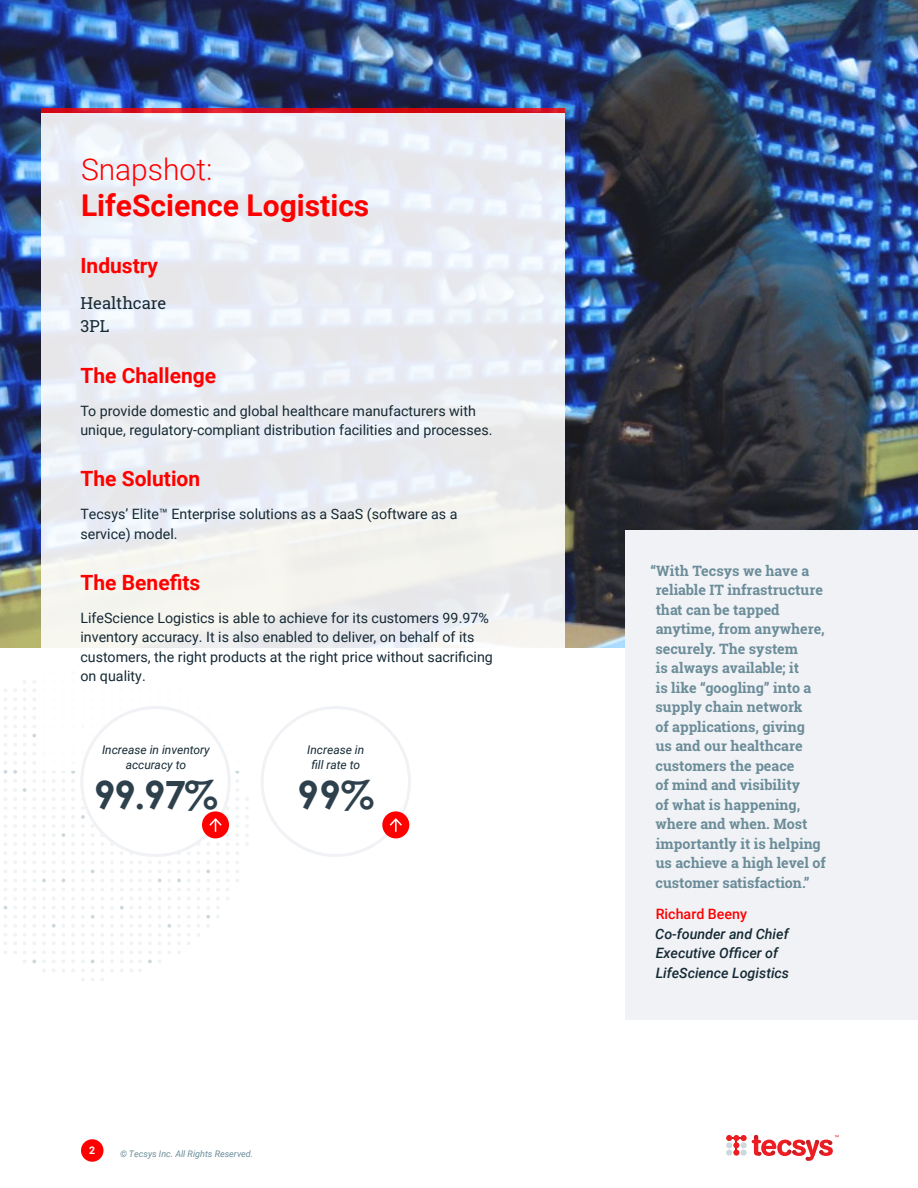
<style>
.page{position:relative;width:918px;height:1188px;background:#fff}
.page>*{position:absolute;margin:0;border:0;box-sizing:border-box;transform-origin:0 0}
.t1{font:700 39px "Century Gothic Pro";color:#2d404b}
.t2{font:700 30px "Roboto";color:#f00}
.t3{font:300 30px "Roboto";color:#f00}
.t4{font:700 21px "Roboto";color:#f00}
.t5{font:16.5px/22.5px "Roboto Slab";color:#152934}
.t6{font:14.25px/19.5px "Roboto";color:#152934}
.t7{font:700 14.25px/19.5px "Roboto Slab";color:#6b8c99}
.t8{font:italic 500 14.25px/19.5px "Roboto";color:#152934}
.t9{font:500 14.25px "Roboto";color:#f00}
.t10{font:italic 12px/14.4px "Roboto";color:#152934;text-align:center}
.t11{font:700 10.5px "Roboto";color:#fff}
.t12{font:italic 9px "Roboto";color:#6b8c99}
</style>
<div class="page">
<div style="left:81px;top:1139px;width:23px;height:23px;background:#f00;border-radius:50%"></div>
<svg style="left:726px;top:1135px;width:107px;height:26px"></svg>
<img style="left:0;top:0;width:918px;height:648px">
<svg style="left:41px;top:108px;width:524px;height:6px;background:#db343f"></svg>
<svg style="left:206px;top:870px;width:4px;height:3px"></svg>
<svg style="left:226px;top:870px;width:13px;height:3px"></svg>
<svg style="left:245px;top:797px;width:4px;height:49px"></svg>
<svg style="left:177px;top:879px;width:4px;height:3px"></svg>
<svg style="left:226px;top:879px;width:13px;height:3px"></svg>
<svg style="left:197px;top:840px;width:3px;height:24px"></svg>
<svg style="left:177px;top:851px;width:4px;height:13px"></svg>
<svg style="left:187px;top:846px;width:4px;height:18px"></svg>
<svg style="left:148px;top:906px;width:4px;height:48px"></svg>
<svg style="left:158px;top:906px;width:3px;height:48px"></svg>
<svg style="left:167px;top:906px;width:4px;height:48px"></svg>
<svg style="left:177px;top:906px;width:4px;height:48px"></svg>
<svg style="left:187px;top:906px;width:3px;height:39px"></svg>
<svg style="left:197px;top:906px;width:3px;height:31px"></svg>
<svg style="left:148px;top:960px;width:4px;height:3px"></svg>
<svg style="left:206px;top:906px;width:4px;height:21px"></svg>
<svg style="left:216px;top:906px;width:4px;height:12px"></svg>
<svg style="left:23px;top:680px;width:3px;height:30px"></svg>
<svg style="left:32px;top:734px;width:4px;height:3px"></svg>
<svg style="left:33px;top:680px;width:3px;height:30px"></svg>
<svg style="left:130px;top:897px;width:12px;height:3px"></svg>
<svg style="left:91px;top:879px;width:13px;height:3px"></svg>
<svg style="left:91px;top:870px;width:13px;height:3px"></svg>
<svg style="left:130px;top:870px;width:12px;height:3px"></svg>
<svg style="left:130px;top:851px;width:12px;height:13px"></svg>
<svg style="left:91px;top:897px;width:13px;height:3px"></svg>
<svg style="left:91px;top:888px;width:13px;height:3px"></svg>
<svg style="left:130px;top:888px;width:12px;height:3px"></svg>
<svg style="left:42px;top:879px;width:4px;height:3px"></svg>
<svg style="left:130px;top:879px;width:12px;height:3px"></svg>
<svg style="left:23px;top:743px;width:3px;height:121px"></svg>
<svg style="left:81px;top:798px;width:4px;height:66px"></svg>
<svg style="left:52px;top:771px;width:3px;height:93px"></svg>
<svg style="left:62px;top:771px;width:3px;height:93px"></svg>
<svg style="left:71px;top:771px;width:4px;height:93px"></svg>
<svg style="left:120px;top:846px;width:4px;height:18px"></svg>
<svg style="left:33px;top:743px;width:3px;height:121px"></svg>
<svg style="left:42px;top:771px;width:4px;height:93px"></svg>
<svg style="left:91px;top:817px;width:13px;height:47px"></svg>
<svg style="left:110px;top:840px;width:4px;height:24px"></svg>
<svg style="left:91px;top:969px;width:13px;height:3px"></svg>
<svg style="left:130px;top:969px;width:12px;height:3px"></svg>
<svg style="left:130px;top:960px;width:12px;height:3px"></svg>
<svg style="left:23px;top:906px;width:3px;height:48px"></svg>
<svg style="left:33px;top:906px;width:3px;height:48px"></svg>
<svg style="left:42px;top:906px;width:4px;height:48px"></svg>
<svg style="left:52px;top:906px;width:4px;height:48px"></svg>
<svg style="left:62px;top:906px;width:3px;height:48px"></svg>
<svg style="left:71px;top:906px;width:4px;height:48px"></svg>
<svg style="left:81px;top:906px;width:4px;height:48px"></svg>
<svg style="left:120px;top:906px;width:4px;height:48px"></svg>
<svg style="left:130px;top:906px;width:12px;height:48px"></svg>
<svg style="left:91px;top:978px;width:13px;height:3px"></svg>
<svg style="left:32px;top:960px;width:4px;height:3px"></svg>
<svg style="left:91px;top:960px;width:13px;height:3px"></svg>
<svg style="left:91px;top:906px;width:13px;height:48px"></svg>
<svg style="left:110px;top:906px;width:4px;height:48px"></svg>
<svg style="left:4px;top:689px;width:3px;height:21px"></svg>
<svg style="left:13px;top:689px;width:4px;height:21px"></svg>
<svg style="left:13px;top:743px;width:4px;height:121px"></svg>
<svg style="left:4px;top:743px;width:3px;height:121px"></svg>
<svg style="left:4px;top:906px;width:3px;height:48px"></svg>
<svg style="left:13px;top:906px;width:4px;height:48px"></svg>
<svg style="left:41px;top:114px;width:524px;height:648px;fill:#eaeef2"></svg>
<div style="left:625px;top:531px;width:293px;height:489px;background:#f0f2f5"></div>
<div style="left:82px;top:707px;width:147px;height:148px;background:#fff;border-radius:50%"></div>
<div style="left:262px;top:707px;width:147px;height:148px;background:#fff;border-radius:50%"></div>
<div style="left:261px;top:706px;width:150px;height:151px;border:3px solid #f0f2f5;border-radius:50%"></div>
<div style="left:202px;top:811px;width:27px;height:27px;background:#f00;border-radius:50%"></div>
<svg style="left:206px;top:743px;width:33px;height:121px"></svg>
<div style="left:382px;top:811px;width:27px;height:27px;background:#f00;border-radius:50%"></div>
<svg style="left:389px;top:818px;width:13px;height:14px"></svg>
<h2 class="t3" style="left:81px;top:148px;width:133px">Snapshot:</h2>
<h2 class="t2" style="left:81px;top:184px;width:290px">LifeScience Logistics</h2>
<h3 class="t4" style="left:80px;top:251px;width:79px">Industry</h3>
<p class="t5" style="left:80px;top:292px;width:87px">Healthcare<br>3PL</p>
<h3 class="t4" style="left:80px;top:360px;width:137px">The Challenge</h3>
<p class="t6" style="left:80px;top:400px;width:414px">To provide domestic and global healthcare manufacturers with unique, regulatory-compliant distribution facilities and processes.</p>
<h3 class="t4" style="left:80px;top:464px;width:121px">The Solution</h3>
<p class="t6" style="left:80px;top:504px;width:379px">Tecsys’ Elite™ Enterprise solutions as a SaaS (software as a service) model.</p>
<h3 class="t4" style="left:80px;top:567px;width:121px">The Benefits</h3>
<p class="t6" style="left:80px;top:607px;width:414px">LifeScience Logistics is able to achieve for its customers 99.97% inventory accuracy. It is also enabled to deliver, on behalf of its customers, the right products at the right price without sacrificing on quality.</p>
<p class="t10" style="left:102px;top:742px;width:109px">Increase in inventory accuracy to</p>
<h1 class="t1" style="left:94px;top:771px;width:126px">99.97%</h1>
<p class="t10" style="left:307px;top:742px;width:59px">Increase in fill rate to</p>
<h1 class="t1" style="left:297px;top:771px;width:79px">99%</h1>
<p class="t11" style="left:89px;top:1143px;width:8px">2</p>
<p class="t12" style="left:120px;top:1148px;width:135px">© Tecsys Inc. All Rights Reserved.</p>
<p class="t7" style="left:655px;top:561px;width:172px;text-indent:-5px">“With Tecsys we have a reliable IT infrastructure that can be tapped anytime, from anywhere, securely. The system<br>is always available; it<br>is like “googling” into a supply chain network<br>of applications, giving<br>us and our healthcare customers the peace<br>of mind and visibility<br>of what is happening, where and when. Most importantly it is helping us achieve a high level of customer satisfaction.”</p>
<p class="t9" style="left:656px;top:904px;width:93px">Richard Beeny</p>
<p class="t8" style="left:655px;top:923px;width:135px">Co-founder and Chief<br>Executive Officer of<br>LifeScience Logistics</p>
</div>
